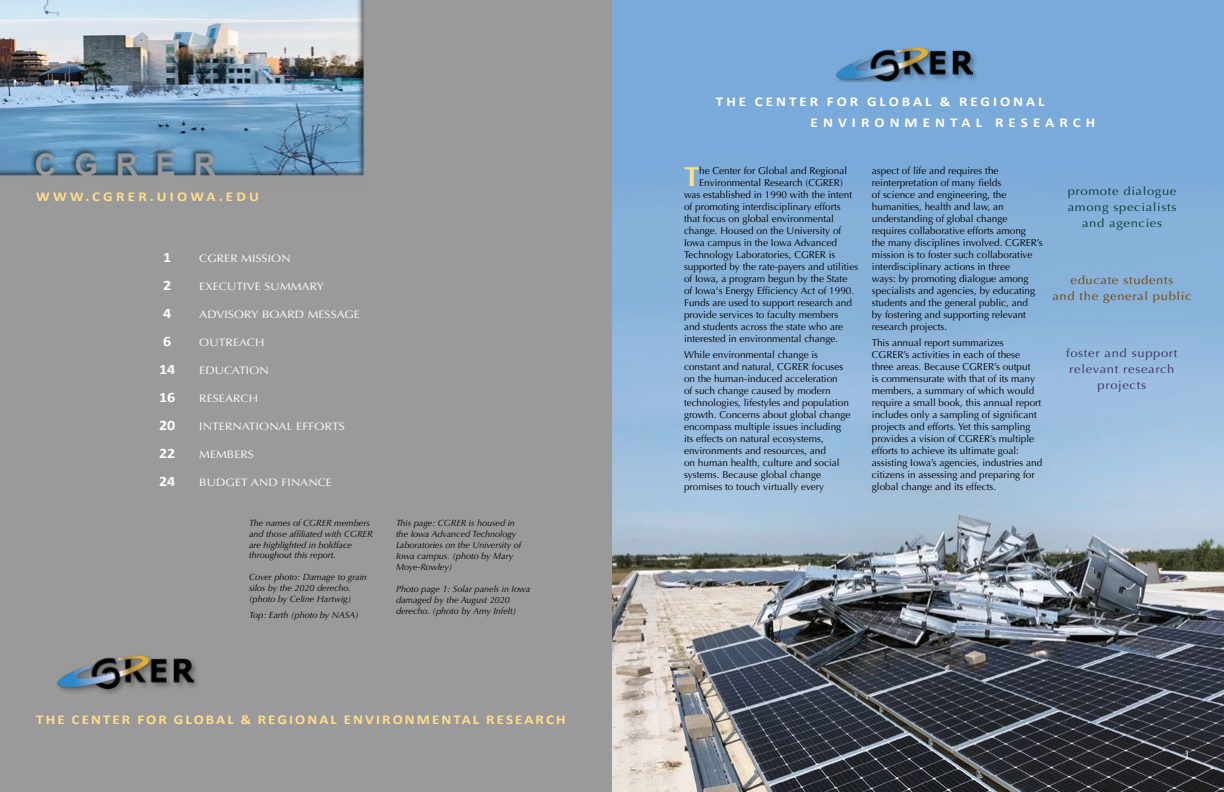
<style>
.page{position:relative;width:1224px;height:792px;background:#fff}
.page>*{position:absolute;margin:0;border:0;box-sizing:border-box;transform-origin:0 0}
.t1{font:700 27.5px "Optima";color:#ffde8a}
.t2{font:700 14.4px/28px "Calibri";color:#fff;scale:1.11 1}
.t3{font:700 13.5px/21.5px "Calibri";letter-spacing:.2em;color:#fff;scale:1.11 1}
.t4{font:700 13.5px "Calibri";letter-spacing:.14em;color:#ffde8a;scale:1.11 1}
.t5{font:700 13.5px "Calibri";letter-spacing:.22em;color:#ffde8a;scale:1.11 1}
.t6{font:11.7px/16px "Optima";letter-spacing:.05em;color:#053b34;text-align:center;scale:1.11 1}
.t7{font:11.7px/16px "Optima";letter-spacing:.05em;color:#3a315e;text-align:center;scale:1.11 1}
.t8{font:11.7px/16px "Optima";letter-spacing:.05em;color:#754200;text-align:center;scale:1.11 1}
.t9{font:10.8px "Optima";letter-spacing:.01em;color:#fff;scale:1.11 1}
.t10{font:10px/12px "Optima";color:#000}
.t11{font:10px "Optima";color:#fff}
.t12{font:italic 9px/11px "Optima";color:#000}
</style>
<div class="page">
<img style="left:0;top:0;width:1224px;height:792px">
<div style="left:834px;top:48px;width:146px;height:33px;background:#000;opacity:.35"></div>
<img style="left:836px;top:48px;width:136px;height:33px">
<div style="left:56px;top:654px;width:146px;height:42px;background:#000;opacity:.35"></div>
<img style="left:58px;top:656px;width:136px;height:33px">
<h3 class="t5" style="left:36px;top:188px;width:202px">WWW.CGRER.UIOWA.EDU</h3>
<h2 class="t2" style="left:159px;top:242px;width:16px">1<br>2<br>4<br>6<br>14<br>16<br>20<br>22<br>24</h2>
<p class="t9" style="left:199px;top:252px;width:84px">CGRER MISSION</p>
<p class="t9" style="left:199px;top:280px;width:114px">EXECUTIVE SUMMARY</p>
<p class="t9" style="left:199px;top:308px;width:146px">ADVISORY BOARD MESSAGE</p>
<p class="t9" style="left:199px;top:336px;width:60px">OUTREACH</p>
<p class="t9" style="left:199px;top:364px;width:64px">EDUCATION</p>
<p class="t9" style="left:199px;top:392px;width:55px">RESEARCH</p>
<p class="t9" style="left:199px;top:420px;width:133px">INTERNATIONAL EFFORTS</p>
<p class="t9" style="left:199px;top:448px;width:51px">MEMBERS</p>
<p class="t9" style="left:199px;top:476px;width:121px">BUDGET AND FINANCE</p>
<p class="t12" style="left:249px;top:518px;width:125px">The names of CGRER members and those affiliated with CGRER are highlighted in boldface throughout this report.</p>
<p class="t12" style="left:249px;top:572px;width:119px">Cover photo: Damage to grain silos by the 2020 derecho. (photo by Celine Hartwig)</p>
<p class="t12" style="left:249px;top:609px;width:111px">Top: Earth (photo by NASA)</p>
<p class="t12" style="left:396px;top:518px;width:127px">This page: CGRER is housed in the Iowa Advanced Technology<br>Laboratories on the University of<br>Iowa campus. (photo by Mary<br>Moye-Rowley)</p>
<p class="t12" style="left:396px;top:584px;width:136px">Photo page 1: Solar panels in Iowa damaged by the August 2020 derecho. (photo by Amy Infelt)</p>
<h3 class="t4" style="left:36px;top:711px;width:478px">THE CENTER FOR GLOBAL &amp; REGIONAL ENVIRONMENTAL RESEARCH</h3>
<h3 class="t3" style="left:811px;top:90px;width:258px;text-indent:-95px">THE CENTER FOR GLOBAL &amp; REGIONAL<br>ENVIRONMENTAL RESEARCH</h3>
<h1 class="t1" style="left:684px;top:161px;width:17px">T</h1>
<p class="t10" style="left:699px;top:165px;width:149px">he Center for Global and Regional</p>
<p class="t10" style="left:699px;top:177px;width:145px">Environmental Research (CGRER)</p>
<p class="t10" style="left:684px;top:189px;width:170px">was established in 1990 with the intent</p>
<p class="t10" style="left:684px;top:201px;width:158px">of promoting interdisciplinary efforts</p>
<p class="t10" style="left:684px;top:213px;width:151px">that focus on global environmental</p>
<p class="t10" style="left:684px;top:225px;width:159px">change. Housed on the University of</p>
<p class="t10" style="left:684px;top:237px;width:155px">Iowa campus in the Iowa Advanced</p>
<p class="t10" style="left:684px;top:249px;width:153px">Technology Laboratories, CGRER is</p>
<p class="t10" style="left:684px;top:261px;width:176px">supported by the rate-payers and utilities</p>
<p class="t10" style="left:684px;top:273px;width:165px">of Iowa, a program begun by the State</p>
<p class="t10" style="left:684px;top:285px;width:172px">of Iowa's Energy Efficiency Act of 1990.</p>
<p class="t10" style="left:684px;top:297px;width:170px">Funds are used to support research and</p>
<p class="t10" style="left:684px;top:309px;width:156px">provide services to faculty members</p>
<p class="t10" style="left:684px;top:321px;width:161px">and students across the state who are</p>
<p class="t10" style="left:684px;top:333px;width:156px">interested in environmental change.</p>
<p class="t10" style="left:684px;top:349px;width:168px">While environmental change is constant and natural, CGRER focuses on the human-induced acceleration<br>of such change caused by modern technologies, lifestyles and population growth. Concerns about global change encompass multiple issues including its effects on natural ecosystems, environments and resources, and<br>on human health, culture and social systems. Because global change promises to touch virtually every</p>
<p class="t10" style="left:872px;top:164px;width:172px">aspect of life and requires the reinterpretation of many fields<br>of science and engineering, the humanities, health and law, an understanding of global change requires collaborative efforts among<br>the many disciplines involved. CGRER’s mission is to foster such collaborative interdisciplinary actions in three<br>ways: by promoting dialogue among specialists and agencies, by educating students and the general public, and<br>by fostering and supporting relevant research projects.</p>
<p class="t10" style="left:872px;top:337px;width:172px">This annual report summarizes CGRER’s activities in each of these three areas. Because CGRER’s output<br>is commensurate with that of its many members, a summary of which would require a small book, this annual report includes only a sampling of significant projects and efforts. Yet this sampling provides a vision of CGRER’s multiple efforts to achieve its ultimate goal: assisting Iowa’s agencies, industries and citizens in assessing and preparing for global change and its effects.</p>
<p class="t6" style="left:1068px;top:183px;width:99px">promote dialogue among specialists and agencies</p>
<p class="t8" style="left:1052px;top:273px;width:127px">educate students<br>and the general public</p>
<p class="t7" style="left:1066px;top:345px;width:102px">foster and support relevant research projects</p>
<p class="t11" style="left:1185px;top:747px;width:7px">1</p>
</div>
